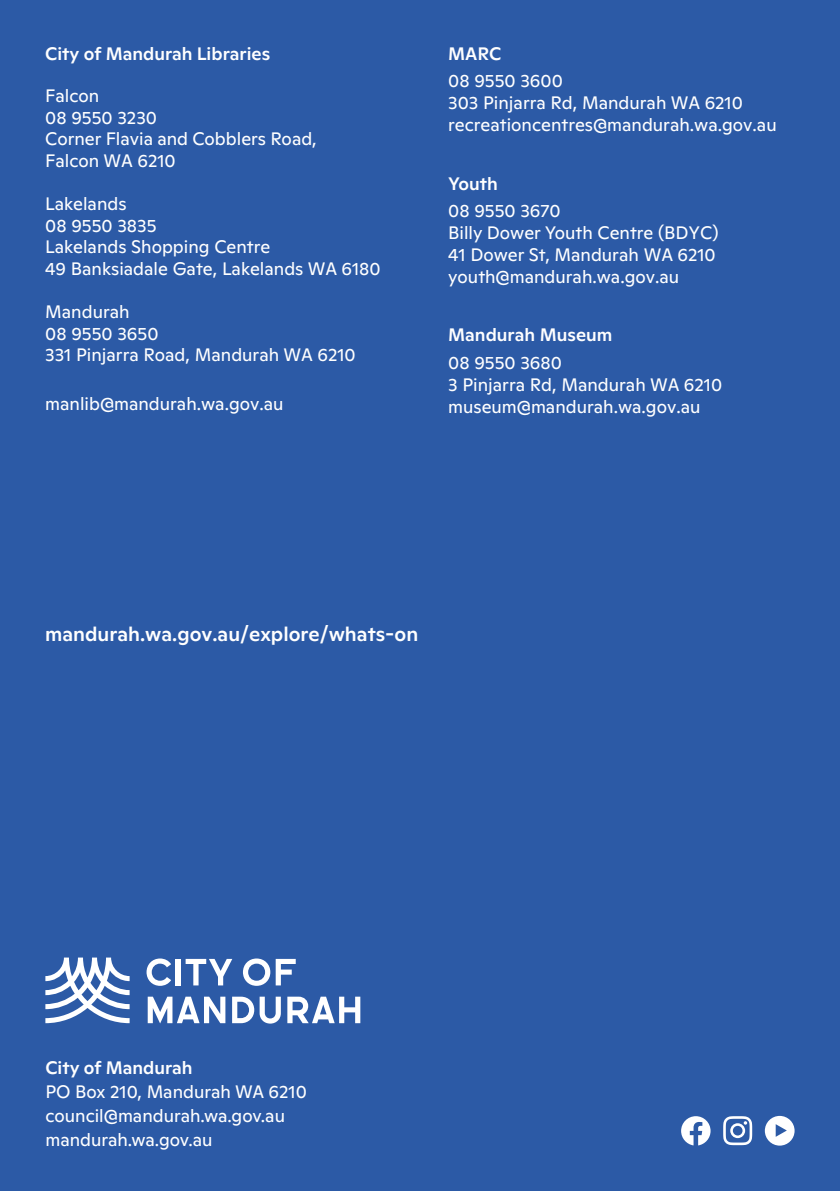
<style>
.page{position:relative;width:840px;height:1191px;background:#fff}
.page>*{position:absolute;margin:0;border:0;box-sizing:border-box;transform-origin:0 0}
.t1{font:500 20px "Ginto Normal";color:#fff}
.t2{font:18px/21.6px "Ginto Normal";color:#fff}
.t3{font:500 18px/27.6px "Ginto Normal";color:#fff}
.s1{font-weight:500}
.s2{font-weight:400}
</style>
<div class="page">
<div style="left:0;top:0;width:839px;height:1191px;background:#2c5aa6"></div>
<svg style="left:45px;top:957px;width:84px;height:66px"></svg>
<svg style="left:146px;top:958px;width:25px;height:27px"></svg>
<div style="left:176px;top:959px;width:5px;height:26px;background:#fff"></div>
<svg style="left:185px;top:959px;width:47px;height:26px"></svg>
<svg style="left:243px;top:958px;width:52px;height:27px"></svg>
<svg style="left:148px;top:996px;width:77px;height:27px"></svg>
<svg style="left:232px;top:996px;width:49px;height:27px"></svg>
<svg style="left:287px;top:996px;width:73px;height:27px"></svg>
<svg style="left:681px;top:1116px;width:29px;height:29px"></svg>
<svg style="left:764px;top:1115px;width:30px;height:30px"></svg>
<svg style="left:723px;top:1116px;width:28px;height:29px"></svg>
<p class="t3" style="left:45px;top:38px;width:226px">City of Mandurah Libraries</p>
<p class="t2" style="left:45px;top:84px;width:273px">Falcon<br>08 9550 3230<br>Corner Flavia and Cobblers Road,<br>Falcon WA 6210</p>
<p class="t2" style="left:45px;top:192px;width:337px">Lakelands<br>08 9550 3835<br>Lakelands Shopping Centre<br>49 Banksiadale Gate, Lakelands WA 6180</p>
<p class="t2" style="left:45px;top:300px;width:312px">Mandurah<br>08 9550 3650<br>331 Pinjarra Road, Mandurah WA 6210</p>
<p class="t2" style="left:45px;top:392px;width:240px">manlib@mandurah.wa.gov.au</p>
<p class="t2" style="left:448px;top:38px;width:116px;line-height:27.2px"><span class="s1">MARC<br></span>08 9550 3600</p>
<p class="t2" style="left:448px;top:92px;width:330px">303 Pinjarra Rd, Mandurah WA 6210 recreationcentres@mandurah.wa.gov.au</p>
<p class="t2" style="left:448px;top:168px;width:114px;line-height:27.6px"><span class="s1">Youth<br></span>08 9550 3670</p>
<p class="t2" style="left:448px;top:220px;width:272px;line-height:22.2px">Billy Dower Youth Centre (BDYC)<br>41 Dower St, Mandurah WA 6210 youth@mandurah.wa.gov.au</p>
<p class="t3" style="left:448px;top:320px;width:165px">Mandurah Museum<br><span class="s2">08 9550 3680</span></p>
<p class="t2" style="left:448px;top:372px;width:275px;line-height:22.4px">3 Pinjarra Rd, Mandurah WA 6210 museum@mandurah.wa.gov.au</p>
<p class="t1" style="left:45px;top:619px;width:374px">mandurah.wa.gov.au/explore/whats-on</p>
<p class="t3" style="left:45px;top:1052px;width:148px">City of Mandurah</p>
<p class="t2" style="left:45px;top:1079px;width:263px">PO Box 210, Mandurah WA 6210</p>
<p class="t2" style="left:45px;top:1103px;width:241px">council@mandurah.wa.gov.au</p>
<p class="t2" style="left:45px;top:1127px;width:168px">mandurah.wa.gov.au</p>
</div>
